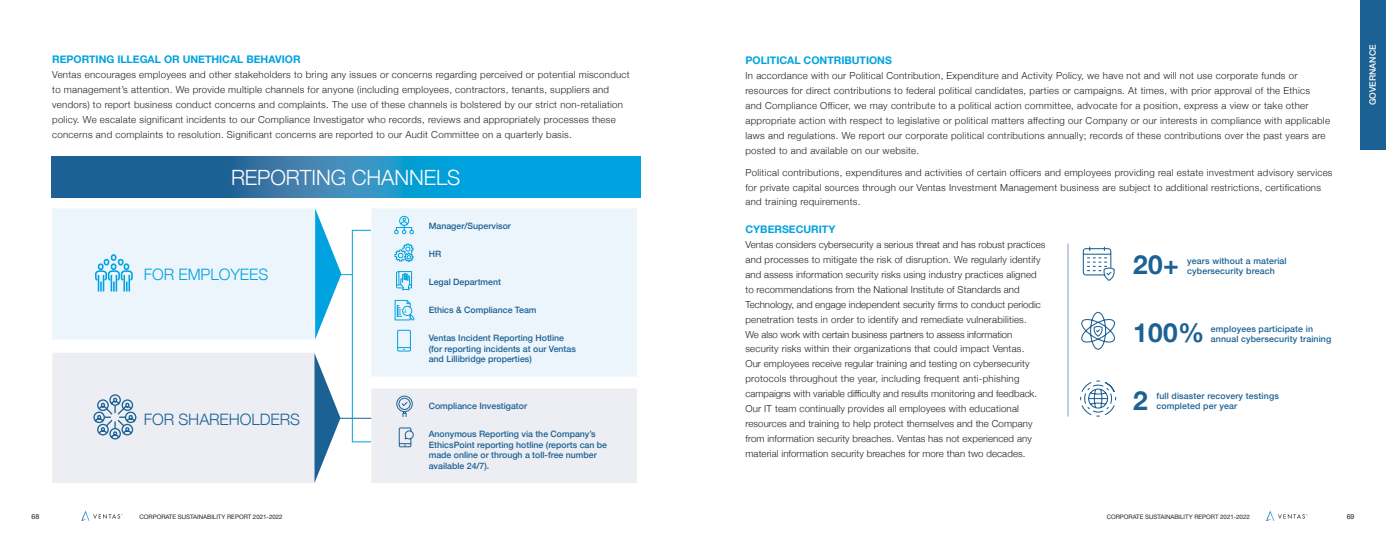
<style>
.page{position:relative;width:1386px;height:536px;background:#fff}
.page>*{position:absolute;margin:0;border:0;box-sizing:border-box;transform-origin:0 0}
.CALLOUT_BODY_9{font:700 26.25px "Helvetica Neue";color:#1b6194}
.BODY_9_75{font:300 21px "Helvetica Neue";letter-spacing:-.005em;color:#fff}
.BODY_9_75-2{font:300 15.75px "Helvetica Neue";letter-spacing:-.005em;color:#1b6194}
.BODY_9_75-3{font:300 15.75px "Helvetica Neue";letter-spacing:-.005em;color:#00a2df}
.t1{font:700 10.5px "Helvetica Neue";color:#00a2df}
.Body_copy{font:300 9.62px/14.9px "Helvetica Neue";letter-spacing:.03em;color:#231f20}
.Body_copy-2{font:300 9.62px/14.9px "Helvetica Neue";letter-spacing:.01em;color:#231f20}
.Cyan_Ventas_Blue_Bul{font:500 8.75px/10.5px "Helvetica Neue";color:#1b6194}
.CALLOUT_BODY_9-2{font:500 8.75px/10.2px "Helvetica Neue";letter-spacing:.015em;color:#1b6194}
.t2{font:500 8.75px "Helvetica Neue";color:#fff}
.t3{font:7px "Helvetica Neue";color:#231f20}
.t4{font:6.12px "Helvetica Neue";color:#231f20}
</style>
<div class="page">
<div style="left:52px;top:208px;width:263px;height:131px;background:#edf5fc"></div>
<div style="left:371px;top:208px;width:266px;height:168px;background:#edf5fc"></div>
<div style="left:52px;top:353px;width:263px;height:130px;background:#eceef4"></div>
<svg style="left:51px;top:157px;width:589px;height:41px;background:#1885ba"></svg>
<svg style="left:315px;top:208px;width:26px;height:131px"></svg>
<svg style="left:315px;top:354px;width:25px;height:128px"></svg>
<hr style="left:320px;top:274px;width:32px;height:1px;background:#00a2df">
<hr style="left:323px;top:417px;width:48px;height:1px;background:#1b6194">
<div style="left:352px;top:230px;width:19px;height:212px;border:1px solid #00a2df"></div>
<svg style="left:94px;top:253px;width:40px;height:40px;background:#a6dcf3"></svg>
<svg style="left:93px;top:393px;width:44px;height:47px;background:#b2c7d9"></svg>
<div style="left:97px;top:423px;width:12px;height:12px;border:1px solid #1b6194;border-radius:50%"></div>
<svg style="left:394px;top:216px;width:20px;height:18px"></svg>
<svg style="left:394px;top:243px;width:20px;height:19px"></svg>
<div style="left:371px;top:388px;width:266px;height:95px;background:#eceef4"></div>
<svg style="left:397px;top:329px;width:14px;height:22px"></svg>
<svg style="left:1081px;top:311px;width:34px;height:39px"></svg>
<hr style="left:1068px;top:243px;width:1px;height:173px;background:#829cbe">
<svg style="left:1080px;top:380px;width:37px;height:37px"></svg>
<svg style="left:1082px;top:246px;width:33px;height:35px"></svg>
<svg style="left:396px;top:271px;width:16px;height:19px"></svg>
<svg style="left:395px;top:300px;width:20px;height:21px"></svg>
<svg style="left:1266px;top:510px;width:41px;height:10px"></svg>
<svg style="left:81px;top:510px;width:41px;height:10px"></svg>
<div style="left:1361px;top:0;width:25px;height:150px;background:#1b6194"></div>
<h3 class="t1" style="left:52px;top:51px;width:250px">REPORTING ILLEGAL OR UNETHICAL BEHAVIOR</h3>
<p class="Body_copy" style="left:52px;top:67px;width:579px">Ventas encourages employees and other stakeholders to bring any issues or concerns regarding perceived or potential misconduct to management’s attention. We provide multiple channels for anyone (including employees, contractors, tenants, suppliers and vendors) to report business conduct concerns and complaints. The use of these channels is bolstered by our strict non-retaliation policy. We escalate significant incidents to our Compliance Investigator who records, reviews and appropriately processes these concerns and complaints to resolution. Significant concerns are reported to our Audit Committee on a quarterly basis.</p>
<p class="BODY_9_75" style="left:231px;top:160px;width:231px">REPORTING CHANNELS</p>
<p class="BODY_9_75-3" style="left:144px;top:261px;width:126px">FOR EMPLOYEES</p>
<p class="BODY_9_75-2" style="left:144px;top:406px;width:158px">FOR SHAREHOLDERS</p>
<p class="Cyan_Ventas_Blue_Bul" style="left:429px;top:220px;width:84px">Manager/Supervisor</p>
<p class="Cyan_Ventas_Blue_Bul" style="left:429px;top:248px;width:14px">HR</p>
<p class="Cyan_Ventas_Blue_Bul" style="left:429px;top:276px;width:74px">Legal Department</p>
<p class="Cyan_Ventas_Blue_Bul" style="left:429px;top:304px;width:109px">Ethics &amp; Compliance Team</p>
<p class="Cyan_Ventas_Blue_Bul" style="left:429px;top:332px;width:149px">Ventas Incident Reporting Hotline (for reporting incidents at our Ventas and Lillibridge properties)</p>
<p class="Cyan_Ventas_Blue_Bul" style="left:429px;top:400px;width:100px">Compliance Investigator</p>
<p class="Cyan_Ventas_Blue_Bul" style="left:429px;top:428px;width:180px">Anonymous Reporting via the Company’s EthicsPoint reporting hotline (reports can be made online or through a toll-free number available 24/7).</p>
<h3 class="t1" style="left:746px;top:52px;width:148px">POLITICAL CONTRIBUTIONS</h3>
<p class="Body_copy" style="left:746px;top:68px;width:586px">In accordance with our Political Contribution, Expenditure and Activity Policy, we have not and will not use corporate funds or resources for direct contributions to federal political candidates, parties or campaigns. At times, with prior approval of the Ethics<br>and Compliance Officer, we may contribute to a political action committee, advocate for a position, express a view or take other appropriate action with respect to legislative or political matters affecting our Company or our interests in compliance with applicable laws and regulations. We report our corporate political contributions annually; records of these contributions over the past years are posted to and available on our website.</p>
<p class="Body_copy" style="left:746px;top:164px;width:589px">Political contributions, expenditures and activities of certain officers and employees providing real estate investment advisory services for private capital sources through our Ventas Investment Management business are subject to additional restrictions, certifications and training requirements.</p>
<h3 class="t1" style="left:746px;top:221px;width:91px">CYBERSECURITY</h3>
<p class="Body_copy-2" style="left:746px;top:236px;width:301px">Ventas considers cybersecurity a serious threat and has robust practices and processes to mitigate the risk of disruption. We regularly identify and assess information security risks using industry practices aligned to recommendations from the National Institute of Standards and Technology, and engage independent security firms to conduct periodic penetration tests in order to identify and remediate vulnerabilities.<br>We also work with certain business partners to assess information security risks within their organizations that could impact Ventas.<br>Our employees receive regular training and testing on cybersecurity protocols throughout the year, including frequent anti-phishing campaigns with variable difficulty and results monitoring and feedback.<br>Our IT team continually provides all employees with educational resources and training to help protect themselves and the Company from information security breaches. Ventas has not experienced any material information security breaches for more than two decades.</p>
<p class="CALLOUT_BODY_9" style="left:1133px;top:244px;width:47px">20+</p>
<p class="CALLOUT_BODY_9-2" style="left:1187px;top:255px;width:101px">years without a material</p>
<p class="CALLOUT_BODY_9-2" style="left:1187px;top:265px;width:89px">cybersecurity breach</p>
<p class="CALLOUT_BODY_9" style="left:1133px;top:311px;width:73px">100%</p>
<p class="CALLOUT_BODY_9-2" style="left:1211px;top:323px;width:104px">employees participate in</p>
<p class="CALLOUT_BODY_9-2" style="left:1211px;top:333px;width:122px">annual cybersecurity training</p>
<p class="CALLOUT_BODY_9" style="left:1133px;top:379px;width:16px">2</p>
<p class="CALLOUT_BODY_9-2" style="left:1156px;top:390px;width:124px">full disaster recovery testings completed per year</p>
<p class="t2" style="left:1366px;top:105px;width:62px;rotate:-90deg">GOVERNANCE</p>
<p class="t3" style="left:32px;top:511px;width:9px">68</p>
<p class="t4" style="left:139px;top:512px;width:145px">CORPORATE SUSTAINABILITY REPORT 2021-2022</p>
<p class="t4" style="left:1107px;top:512px;width:145px">CORPORATE SUSTAINABILITY REPORT 2021-2022</p>
<p class="t3" style="left:1347px;top:511px;width:9px">69</p>
</div>
